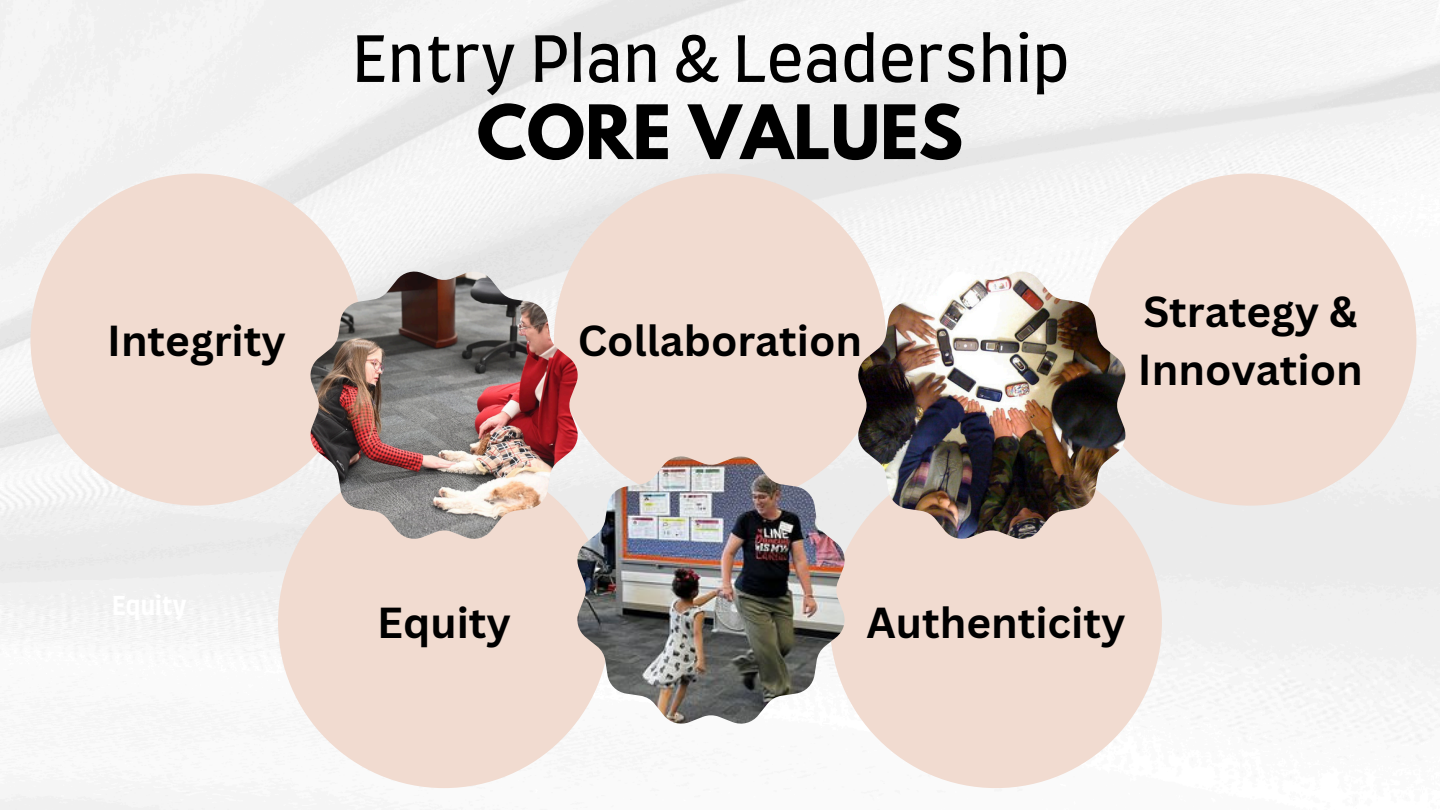
<style>
.page{position:relative;width:1440px;height:810px;background:#fff}
.page>*{position:absolute;margin:0;border:0;box-sizing:border-box;transform-origin:0 0}
.t1{font:700 66.4px "League Spartan";color:#000}
.t2{font:62.2px "Farro";color:#000}
.t3{font:700 42.2px/58.9px "Canva Sans";color:#000}
</style>
<div class="page">
<div style="left:30px;top:174px;width:333px;height:332px;background:#f1dbd0;border-radius:50%"></div>
<div style="left:278px;top:456px;width:332px;height:332px;background:#f1dbd0;border-radius:50%"></div>
<div style="left:554px;top:174px;width:332px;height:332px;background:#f1dbd0;border-radius:50%"></div>
<div style="left:830px;top:456px;width:332px;height:332px;background:#f1dbd0;border-radius:50%"></div>
<div style="left:1084px;top:174px;width:332px;height:332px;background:#f1dbd0;border-radius:50%"></div>
<img style="left:311px;top:272px;width:267px;height:267px">
<img style="left:858px;top:272px;width:267px;height:267px">
<img style="left:577px;top:456px;width:268px;height:268px">
<h1 class="t2" style="left:352px;top:32px;width:719px">Entry Plan &amp; Leadership</h1>
<h3 class="t1" style="left:477px;top:99px;width:488px">CORE VALUES</h3>
<p class="t3" style="left:107px;top:310px;width:180px">Integrity</p>
<p class="t3" style="left:578px;top:310px;width:286px">Collaboration</p>
<h3 class="t3" style="left:1138px;top:281px;width:226px">Strategy &amp;<br>Innovation</h3>
<h3 class="t3" style="left:377px;top:593px;width:135px">Equity</h3>
<p class="t3" style="left:866px;top:593px;width:261px">Authenticity</p>
</div>
